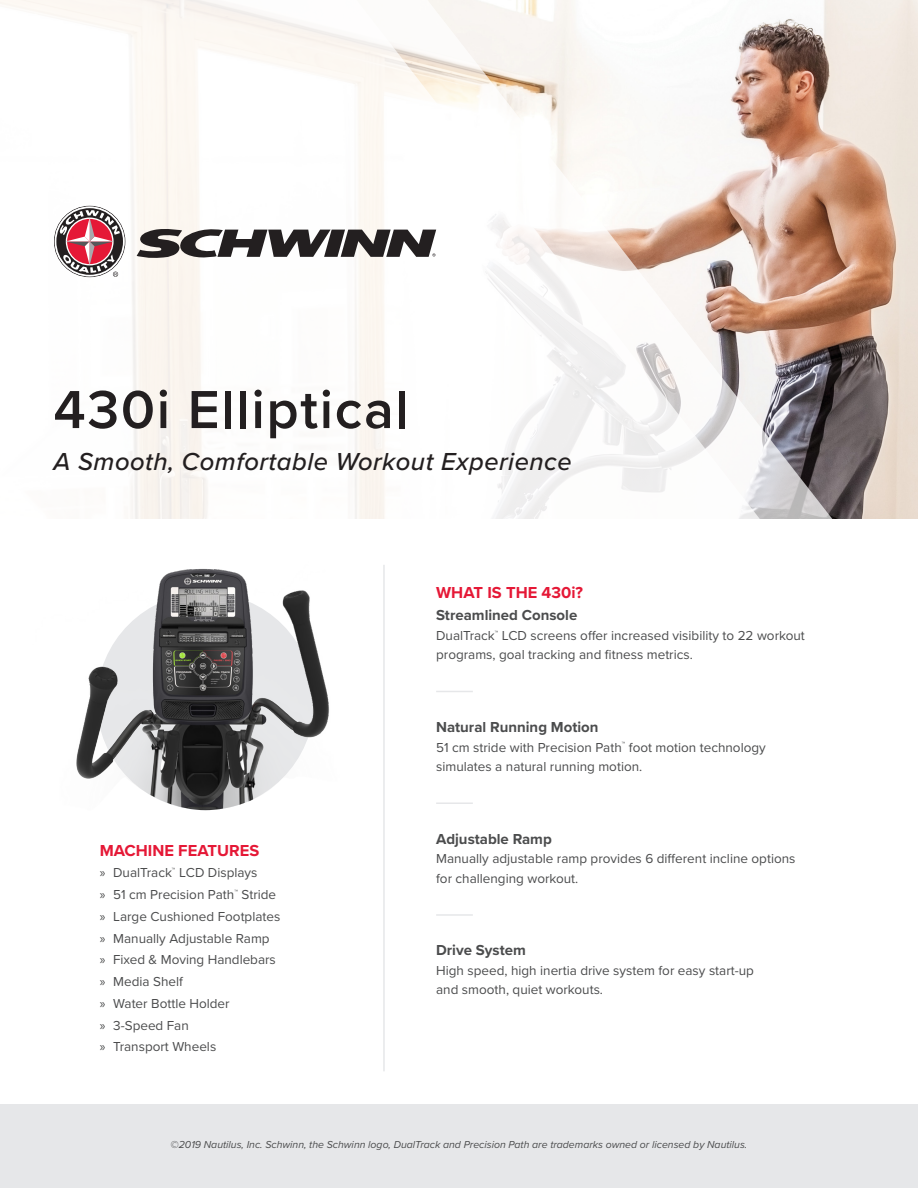
<style>
.page{position:relative;width:918px;height:1188px;background:#fff}
.page>*{position:absolute;margin:0;border:0;box-sizing:border-box;transform-origin:0 0}
.t1{font:600 55.5px "Proxima Nova";letter-spacing:.03em;color:#231f20}
.t2{font:italic 500 25.5px "Proxima Nova";letter-spacing:.02em;color:#231f20}
.t3{font:700 16.5px "Proxima Nova";color:#e51836}
.t4{font:700 15px "Proxima Nova";color:#4b4c4d}
.t5{font:13.5px/21.8px "Proxima Nova";color:#4b4c4d}
.t6{font:italic 10.5px "Proxima Nova";color:#4b4c4d}
.s1{font-family:"Myriad Pro"}
</style>
<div class="page">
<img style="left:836px;top:0;width:82px;height:519px">
<img style="left:764px;top:0;width:72px;height:519px">
<svg style="left:0;top:0;width:764px;height:519px"></svg>
<div style="left:0;top:1105px;width:918px;height:83px;background:#e6e7e9"></div>
<img style="left:76px;top:569px;width:253px;height:242px">
<svg style="left:137px;top:227px;width:299px;height:33px"></svg>
<svg style="left:54px;top:206px;width:71px;height:71px"></svg>
<hr style="left:383px;top:565px;width:2px;height:506px;background:#e6e7e9">
<hr style="left:436px;top:691px;width:37px;height:1px;background:#e6e7e9">
<hr style="left:436px;top:802px;width:37px;height:2px;background:#e6e7e9">
<hr style="left:436px;top:914px;width:37px;height:2px;background:#e6e7e9">
<p class="t1" style="left:53px;top:368px;width:357px">430i Elliptical</p>
<p class="t2" style="left:53px;top:443px;width:520px">A Smooth, Comfortable Workout Experience</p>
<p class="t3" style="left:436px;top:580px;width:148px">WHAT IS THE 430i?</p>
<p class="t4" style="left:436px;top:604px;width:143px">Streamlined Console</p>
<p class="t5" style="left:436px;top:626px;width:370px;line-height:19px">DualTrack<sup>™</sup> LCD screens offer increased visibility to 22 workout programs, goal tracking and fitness metrics.</p>
<p class="t3" style="left:100px;top:838px;width:161px">MACHINE FEATURES</p>
<p class="t5" style="left:100px;top:861px;width:182px"><span class="s1">»</span> DualTrack<sup>™</sup> LCD Displays<br><span class="s1">»</span> 51 cm Precision Path<sup>™</sup> Stride <span class="s1">»</span> Large Cushioned Footplates <span class="s1">»</span> Manually Adjustable Ramp</p>
<p class="t5" style="left:100px;top:948px;width:178px"><span class="s1">»</span> Fixed &amp; Moving Handlebars</p>
<p class="t5" style="left:100px;top:970px;width:85px"><span class="s1">»</span> Media Shelf</p>
<p class="t5" style="left:100px;top:992px;width:131px"><span class="s1">»</span> Water Bottle Holder</p>
<p class="t5" style="left:100px;top:1014px;width:91px"><span class="s1">»</span> 3-Speed Fan</p>
<p class="t5" style="left:100px;top:1035px;width:118px"><span class="s1">»</span> Transport Wheels</p>
<p class="t4" style="left:436px;top:716px;width:164px">Natural Running Motion</p>
<p class="t5" style="left:436px;top:737px;width:331px;line-height:19px">51 cm stride with Precision Path<sup>™</sup> foot motion technology simulates a natural running motion.</p>
<p class="t4" style="left:436px;top:828px;width:117px">Adjustable Ramp</p>
<p class="t5" style="left:436px;top:847px;width:361px">Manually adjustable ramp provides 6 different incline options</p>
<p class="t5" style="left:436px;top:867px;width:144px">for challenging workout.</p>
<p class="t4" style="left:436px;top:939px;width:91px">Drive System</p>
<p class="t5" style="left:436px;top:959px;width:319px">High speed, high inertia drive system for easy start-up</p>
<p class="t5" style="left:436px;top:979px;width:168px">and smooth, quiet workouts.</p>
<p class="t6" style="left:171px;top:1137px;width:578px">©2019 Nautilus, Inc. Schwinn, the Schwinn logo, DualTrack and Precision Path are trademarks owned or licensed by Nautilus.</p>
</div>
